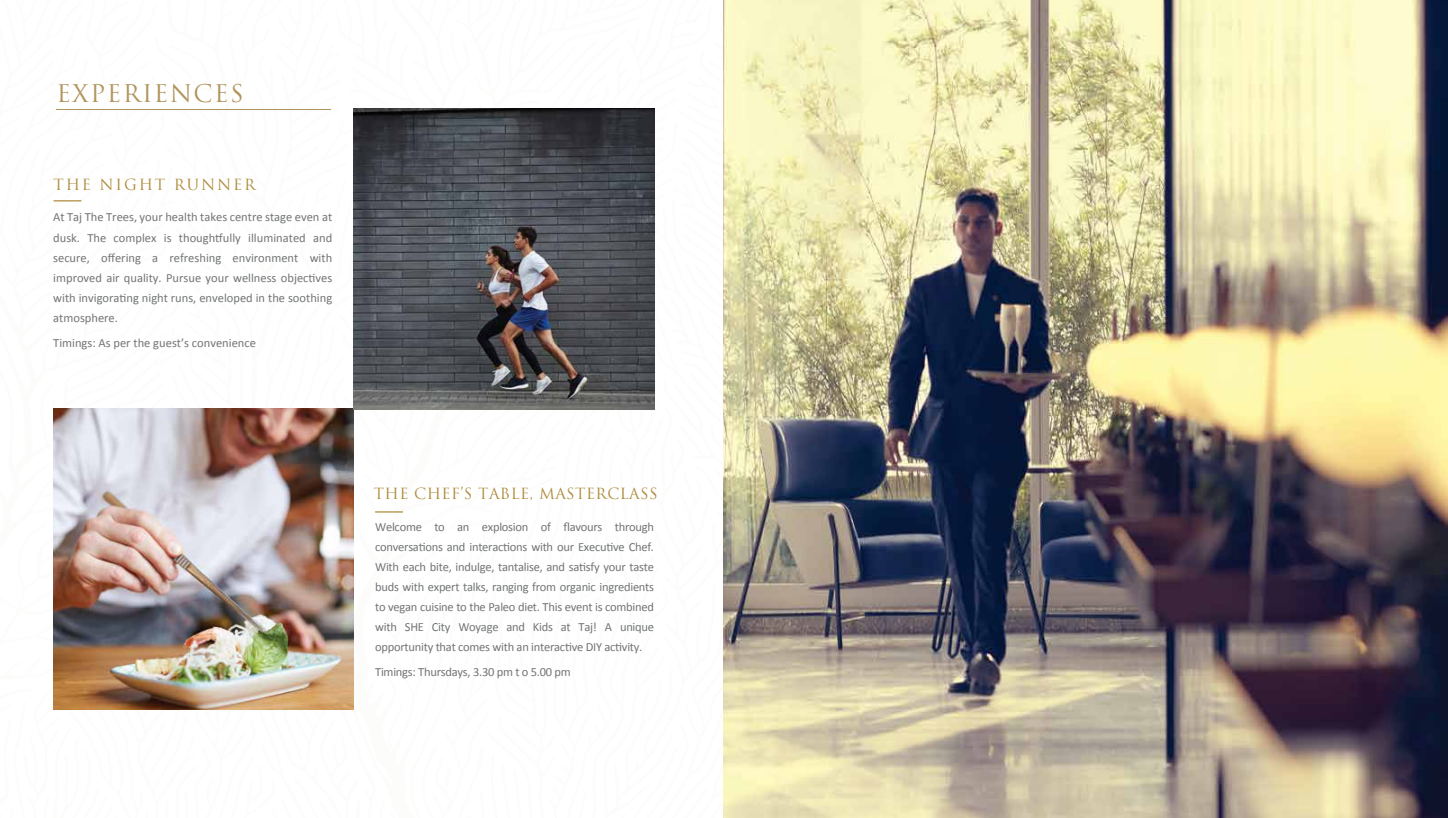
<style>
.page{position:relative;width:1448px;height:818px;background:#fff}
.page>*{position:absolute;margin:0;border:0;box-sizing:border-box;transform-origin:0 0}
.t1{font:23.75px "Trajan Pro";letter-spacing:.06em;color:#b0935a}
.t2{font:15px "Trajan Pro";letter-spacing:.03em;color:#ad8b3a}
.t3{font:15px "Trajan Pro";letter-spacing:.12em;color:#ad8b3a}
.t4{font:12.5px/20px "Calibri";color:#727476;text-align:justify}
.t5{font:12.5px "Calibri";letter-spacing:-.02em;color:#727476}
</style>
<div class="page">
<hr style="left:56px;top:109px;width:274px;height:1px;background:#b0935a">
<img style="left:724px;top:0;width:723px;height:817px">
<svg style="left:54px;top:200px;width:27px;height:1px"></svg>
<svg style="left:375px;top:511px;width:28px;height:1px"></svg>
<img style="left:53px;top:409px;width:301px;height:300px">
<img style="left:354px;top:108px;width:300px;height:301px">
<h1 class="t1" style="left:56px;top:78px;width:189px">EXPERIENCES</h1>
<p class="t3" style="left:54px;top:175px;width:203px">THE NIGHT RUNNER</p>
<p class="t4" style="left:53px;top:207px;width:280px">At Taj The Trees, your health takes centre stage even at dusk. The complex is thoughtfully illuminated and secure, offering a refreshing environment with improved air quality. Pursue your wellness objectives with invigorating night runs, enveloped in the soothing atmosphere.</p>
<p class="t4" style="left:53px;top:332px;width:204px">Timings: As per the guest’s convenience</p>
<p class="t2" style="left:374px;top:484px;width:285px">THE CHEF’S TABLE, MASTERCLASS</p>
<p class="t4" style="left:375px;top:516px;width:280px">Welcome to an explosion of flavours through conversations and interactions with our Executive Chef.<br>With each bite, indulge, tantalise, and satisfy your taste buds with expert talks, ranging from organic ingredients to vegan cuisine to the Paleo diet. This event is combined with SHE City Woyage and Kids at Taj! A unique opportunity that comes with an interactive DIY activity.</p>
<p class="t5" style="left:375px;top:664px;width:197px">Timings: Thursdays, 3.30 pm t o 5.00 pm</p>
</div>
